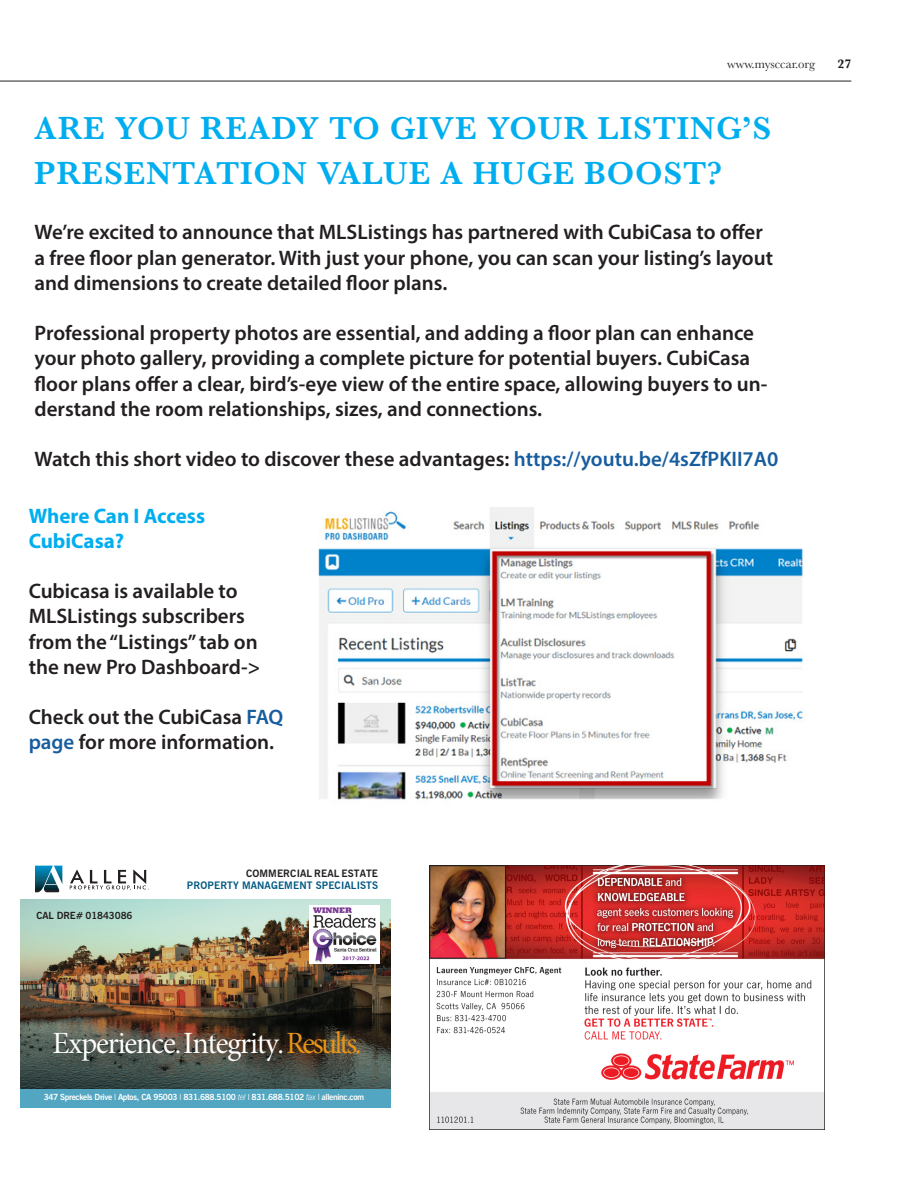
<style>
.page{position:relative;width:918px;height:1188px;background:#fff}
.page>*{position:absolute;margin:0;border:0;box-sizing:border-box;transform-origin:0 0}
.t1{font:600 33px/45px "Baskerville";letter-spacing:.025em;color:#00aeef}
.t2{font:31.05px "Minion Pro Subh";letter-spacing:-.035em;color:#fff}
.t3{font:600 21px/25.2px "Myriad Pro";color:#231f20}
.t4{font:700 21px/25.2px "Myriad Pro";color:#00aeef}
.t5{font:12.75px "Baskerville";color:#231f20}
.t6{font:700 12.75px "Baskerville";color:#231f20}
.t7{font:700 10.2px/12.1px "News Gothic BT";letter-spacing:.01em;color:#005983;text-align:right}
.t8{font:700 9.9px "News Gothic BT";letter-spacing:-.01em;color:#231f20}
.t9{font:700 8.4px "News Gothic BT";letter-spacing:-.04em;color:#fff}
.s1{color:#175d9e}
.s2{color:#231f20}
.s3{color:#e89418}
.s4{font-weight:400}
.s5{font-weight:300;font-style:italic}
</style>
<div class="page">
<hr style="left:0;top:81px;width:851px;height:1px;background:#231f20">
<img style="left:20px;top:900px;width:370px;height:189px">
<svg style="left:70px;top:869px;width:79px;height:21px"></svg>
<img style="left:35px;top:866px;width:27px;height:26px">
<div style="left:20px;top:1089px;width:370px;height:19px;background:#53a6c1"></div>
<img style="left:310px;top:906px;width:69px;height:58px">
<img style="left:430px;top:865px;width:394px;height:265px">
<img style="left:318px;top:507px;width:485px;height:293px">
<p class="t5" style="left:727px;top:56px;width:89px">www.mysccar.org</p>
<p class="t6" style="left:837px;top:55px;width:15px">27</p>
<p class="t1" style="left:34px;top:105px;width:739px">ARE YOU READY TO GIVE YOUR LISTING’S<br>PRESENTATION VALUE A HUGE BOOST?</p>
<p class="t3" style="left:35px;top:219px;width:740px">We’re excited to announce that MLSListings has partnered with CubiCasa to offer a free floor plan generator. With just your phone, you can scan your listing’s layout and dimensions to create detailed floor plans.</p>
<p class="t3" style="left:35px;top:320px;width:734px">Professional property photos are essential, and adding a floor plan can enhance your photo gallery, providing a complete picture for potential buyers. CubiCasa floor plans offer a clear, bird’s-eye view of the entire space, allowing buyers to un&shy;derstand the room relationships, sizes, and connections.</p>
<p class="t3" style="left:35px;top:446px;width:745px">Watch this short video to discover these advantages: <span class="s1">https://youtu.be/4sZfPKII7A0</span></p>
<p class="t4" style="left:29px;top:502px;width:178px">Where Can I Access<br>CubiCasa?</p>
<p class="t3" style="left:29px;top:578px;width:233px">Cubicasa is available to<br>MLSListings subscribers from the “Listings” tab on the new Pro Dashboard-&gt;</p>
<p class="t3" style="left:29px;top:704px;width:256px">Check out the CubiCasa <span class="s1">FAQ page</span> for more information.</p>
<p class="t8" style="left:37px;top:910px;width:98px">CAL DRE# 01843086</p>
<p class="t7" style="left:187px;top:867px;width:193px"><span class="s2">COMMERCIAL REAL ESTATE<br></span>PROPERTY MANAGEMENT SPECIALISTS</p>
<p class="t2" style="left:53px;top:1024px;width:310px">Experience. Integrity.<span class="s3">Results.</span></p>
<p class="t9" style="left:44px;top:1092px;width:322px">347 Spreckels Drive <span class="s4">l</span> Aptos, CA 95003 <span class="s4">l</span> 831.688.5100 <span class="s5">tel</span> <span class="s4">l</span> 831.688.5102 <span class="s5">fax</span> <span class="s4">l</span> alleninc.com</p>
</div>
